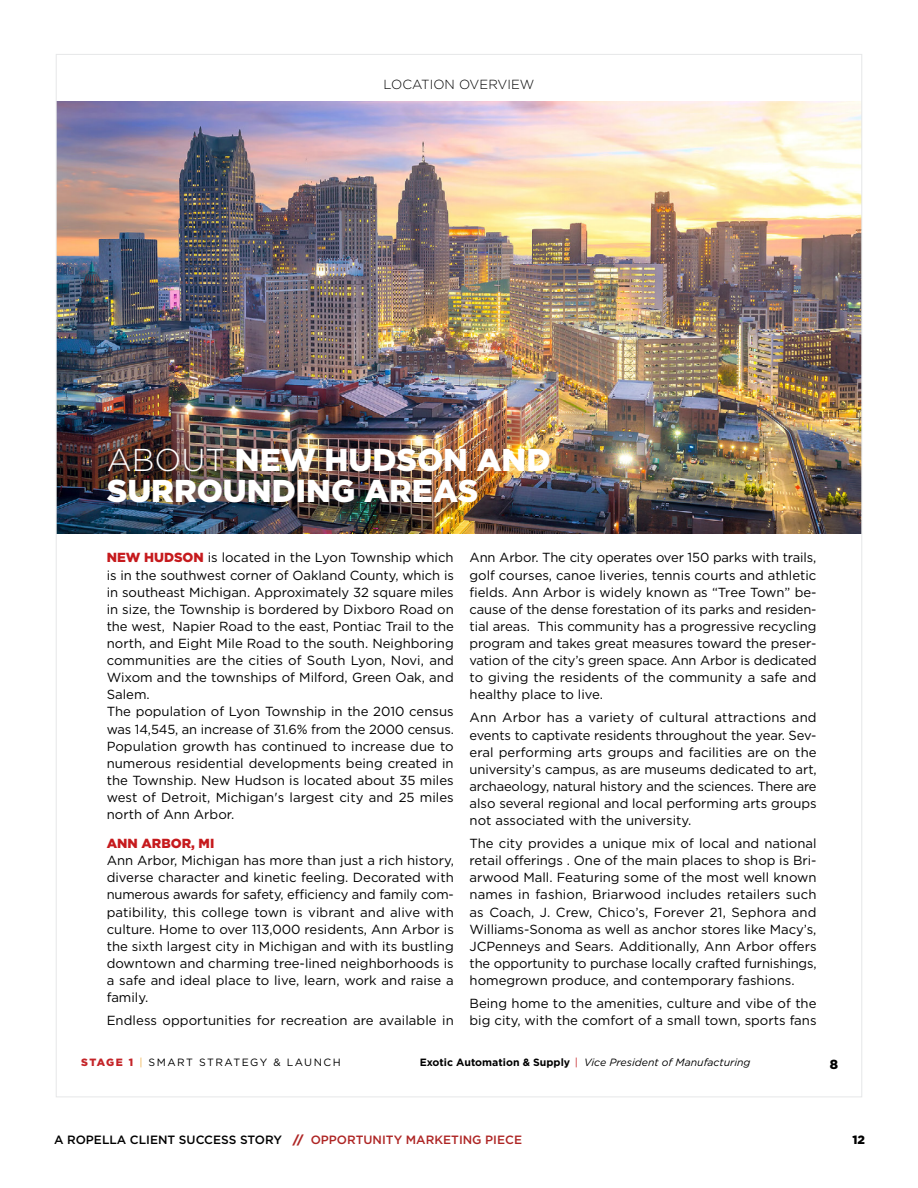
<style>
.page{position:relative;width:918px;height:1188px;background:#fff}
.page>*{position:absolute;margin:0;border:0;box-sizing:border-box;transform-origin:0 0}
.t1{font:900 31.65px/31.7px "Gotham";color:#fff}
.t2{font:13.2px/17.1px "Gotham";color:#000;text-align:justify}
.t3{font:300 13.2px "Gotham";color:#000}
.t4{font:900 13.2px "Gotham";color:#c61a1d}
.t5{font:900 13.2px "Gotham";color:#000}
.t6{font:500 12px "Gotham";color:#000}
.t7{font:900 12px "Gotham";color:#000}
.t8{font:italic 10.5px "Gotham";color:#000}
.t9{font:10.5px "Gotham";letter-spacing:.14em;color:#000}
.t10{font:900 10.5px "Gotham";letter-spacing:.11em;color:#c42428}
.s1{font-weight:300}
.s2{font-weight:900;color:#c61a1d}
.s3{font-weight:700;font-style:normal}
.s4{font-style:normal;color:#c42428}
.s5{color:#efb047}
.s6{font-weight:900;color:#ae2524}
.s7{color:#ae2524}
</style>
<div class="page">
<img style="left:58px;top:102px;width:802px;height:432px">
<p class="t3" style="left:384px;top:76px;width:152px">LOCATION OVERVIEW</p>
<h1 class="t1" style="left:107px;top:443px;width:445px"><span class="s1">ABOUT</span> NEW HUDSON AND<br>SURROUNDING AREAS</h1>
<p class="t2" style="left:107px;top:549px;width:349px;text-align:left"><span class="s2">NEW HUDSON</span> is located in the Lyon Township which is in the southwest corner of Oakland County, which is in southeast Michigan. Approximately 32 square miles in size, the Township is bordered by Dixboro Road on the west, Napier Road to the east, Pontiac Trail to the north, and Eight Mile Road to the south. Neighboring communities are the cities of South Lyon, Novi, and Wixom and the townships of Milford, Green Oak, and Salem.<br>The population of Lyon Township in the 2010 census was 14,545, an increase of 31.6% from the 2000 census.<br>Population growth has continued to increase due to numerous residential developments being created in the Township. New Hudson is located about 35 miles west of Detroit, Michigan's largest city and 25 miles north of Ann Arbor.</p>
<p class="t4" style="left:107px;top:834px;width:109px">ANN ARBOR, MI</p>
<p class="t2" style="left:107px;top:852px;width:349px">Ann Arbor, Michigan has more than just a rich history, diverse character and kinetic feeling. Decorated with numerous awards for safety, efficiency and family com&shy;patibility, this college town is vibrant and alive with culture. Home to over 113,000 residents, Ann Arbor is the sixth largest city in Michigan and with its bustling downtown and charming tree-lined neighborhoods is a safe and ideal place to live, learn, work and raise a family.</p>
<p class="t2" style="left:107px;top:1012px;width:349px">Endless opportunities for recreation are available in</p>
<p class="t2" style="left:470px;top:549px;width:349px">Ann Arbor. The city operates over 150 parks with trails, golf courses, canoe liveries, tennis courts and athletic fields. Ann Arbor is widely known as “Tree Town” be&shy;cause of the dense forestation of its parks and residen&shy;tial areas. This community has a progressive recycling program and takes great measures toward the preser&shy;vation of the city’s green space. Ann Arbor is dedicated to giving the residents of the community a safe and healthy place to live.</p>
<p class="t2" style="left:470px;top:709px;width:349px">Ann Arbor has a variety of cultural attractions and events to captivate residents throughout the year. Sev&shy;eral performing arts groups and facilities are on the university’s campus, as are museums dedicated to art, archaeology, natural history and the sciences. There are also several regional and local performing arts groups not associated with the university.</p>
<p class="t2" style="left:470px;top:835px;width:349px">The city provides a unique mix of local and national retail offerings . One of the main places to shop is Bri&shy;arwood Mall. Featuring some of the most well known names in fashion, Briarwood includes retailers such as Coach, J. Crew, Chico’s, Forever 21, Sephora and Williams-Sonoma as well as anchor stores like Macy’s, JCPenneys and Sears. Additionally, Ann Arbor offers the opportunity to purchase locally crafted furnishings, homegrown produce, and contemporary fashions.</p>
<p class="t2" style="left:470px;top:995px;width:349px">Being home to the amenities, culture and vibe of the big city, with the comfort of a small town, sports fans</p>
<p class="t10" style="left:81px;top:1056px;width:53px">STAGE 1</p>
<p class="t8" style="left:420px;top:1056px;width:332px"><span class="s3">Exotic Automation &amp; Supply</span> <span class="s4">|</span> Vice President of Manufacturing</p>
<p class="t5" style="left:830px;top:1055px;width:10px">8</p>
<p class="t9" style="left:139px;top:1056px;width:203px"><span class="s5">|</span> SMART STRATEGY &amp; LAUNCH</p>
<p class="t6" style="left:54px;top:1132px;width:470px">A ROPELLA CLIENT SUCCESS STORY <span class="s6">//</span> <span class="s7">OPPORTUNITY MARKETING PIECE</span></p>
<p class="t7" style="left:853px;top:1131px;width:14px">12</p>
</div>
